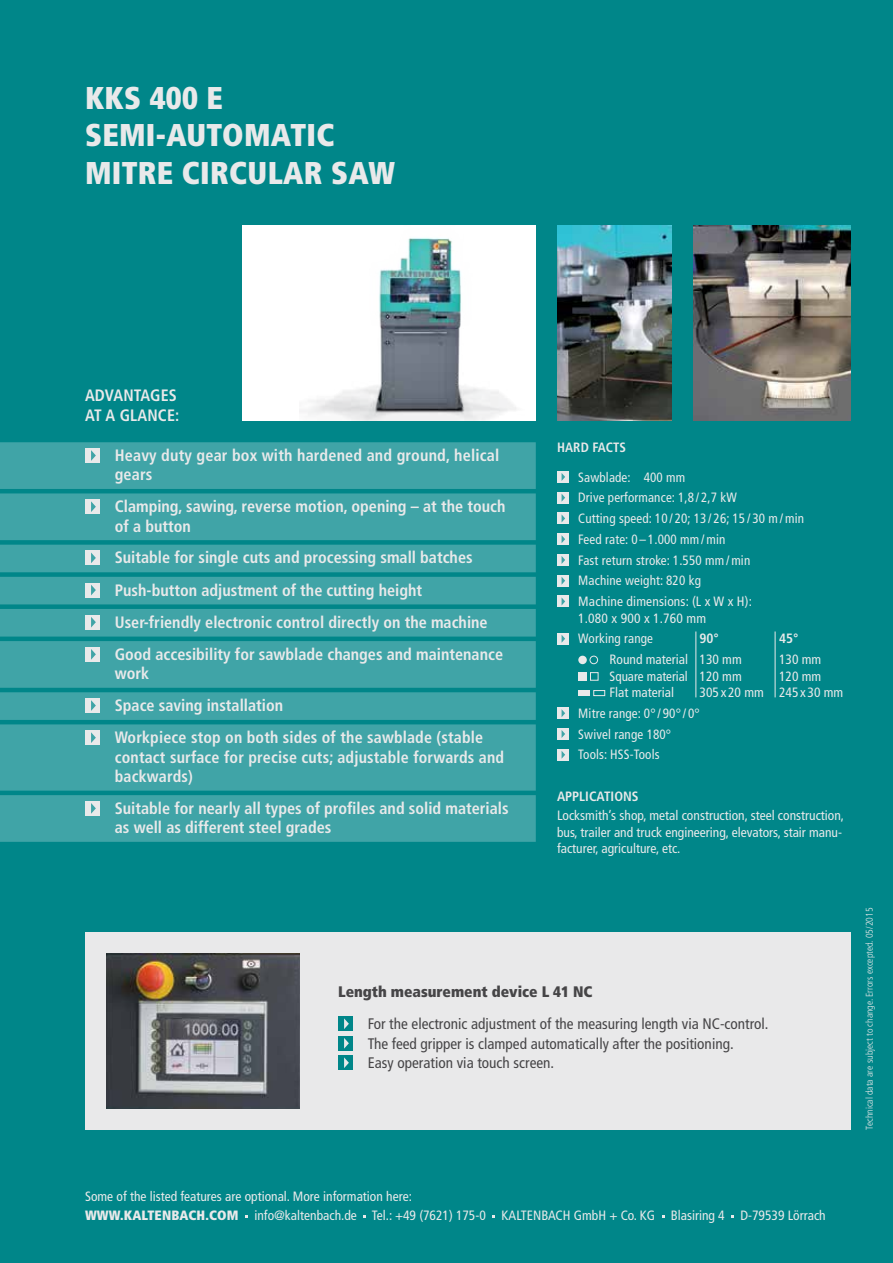
<style>
.page{position:relative;width:893px;height:1263px;background:#008689}
.page>*{position:absolute;margin:0;border:0;box-sizing:border-box;transform-origin:0 0}
.t1{font:900 condensed 31.5px/37.8px "Frutiger LT Std";letter-spacing:.01em;color:#e9e9ea}
.t2{font:700 condensed 16.5px/19.5px "Frutiger LT Std";color:#e9e9ea}
.t3{font:condensed 15.3px/32.2px "Frutiger LT Std";color:#464547}
.t4{font:condensed 13.5px/20.7px "Frutiger LT Std";color:#e9e9ea}
.t5{font:700 condensed 13.5px "Frutiger LT Std";color:#e9e9ea}
.t6{font:300 condensed 9.75px "Frutiger LT Std";color:#e9e9ea}
.s1{font-weight:700}
.s2{font-weight:900}
</style>
<div class="page">
<img style="left:557px;top:225px;width:115px;height:196px">
<img style="left:693px;top:225px;width:157px;height:196px">
<div style="left:242px;top:225px;width:294px;height:196px;background:#fff"></div>
<img style="left:300px;top:238px;width:216px;height:183px">
<div style="left:557px;top:471px;width:11px;height:11px;background:#e9e9ea"></div>
<svg style="left:562px;top:473px;width:3px;height:8px"></svg>
<div style="left:557px;top:492px;width:11px;height:11px;background:#e9e9ea"></div>
<svg style="left:562px;top:494px;width:3px;height:7px"></svg>
<svg style="left:557px;top:513px;width:11px;height:11px"></svg>
<svg style="left:562px;top:514px;width:3px;height:8px"></svg>
<div style="left:557px;top:534px;width:11px;height:11px;background:#e9e9ea"></div>
<svg style="left:562px;top:536px;width:3px;height:7px"></svg>
<div style="left:557px;top:554px;width:11px;height:11px;background:#e9e9ea"></div>
<svg style="left:562px;top:556px;width:3px;height:8px"></svg>
<div style="left:557px;top:575px;width:11px;height:11px;background:#e9e9ea"></div>
<svg style="left:562px;top:577px;width:3px;height:7px"></svg>
<svg style="left:557px;top:596px;width:11px;height:11px"></svg>
<svg style="left:562px;top:597px;width:3px;height:8px"></svg>
<div style="left:557px;top:633px;width:11px;height:11px;background:#e9e9ea"></div>
<svg style="left:562px;top:635px;width:3px;height:7px"></svg>
<div style="left:578px;top:656px;width:9px;height:8px;background:#e9e9ea;border-radius:50%"></div>
<div style="left:589px;top:656px;width:9px;height:8px;border:1px solid #e9e9ea;border-radius:50%"></div>
<div style="left:578px;top:672px;width:9px;height:9px;background:#e9e9ea"></div>
<div style="left:590px;top:672px;width:9px;height:9px;border:1px solid #e9e9ea"></div>
<div style="left:578px;top:690px;width:12px;height:6px;background:#e9e9ea"></div>
<div style="left:593px;top:690px;width:12px;height:6px;border:1px solid #e9e9ea"></div>
<div style="left:557px;top:708px;width:11px;height:11px;background:#e9e9ea"></div>
<svg style="left:562px;top:710px;width:3px;height:7px"></svg>
<div style="left:557px;top:728px;width:11px;height:11px;background:#e9e9ea"></div>
<svg style="left:562px;top:730px;width:3px;height:8px"></svg>
<div style="left:557px;top:749px;width:11px;height:11px;background:#e9e9ea"></div>
<svg style="left:562px;top:751px;width:3px;height:7px"></svg>
<svg style="left:0;top:442px;width:536px;height:400px;background:#3aa1a4"></svg>
<div style="left:85px;top:448px;width:15px;height:15px;background:#e9e9ea"></div>
<svg style="left:91px;top:450px;width:5px;height:11px"></svg>
<div style="left:85px;top:499px;width:15px;height:15px;background:#e9e9ea"></div>
<svg style="left:91px;top:501px;width:5px;height:11px"></svg>
<div style="left:85px;top:550px;width:15px;height:15px;background:#e9e9ea"></div>
<svg style="left:91px;top:552px;width:5px;height:11px"></svg>
<div style="left:85px;top:583px;width:15px;height:14px;background:#e9e9ea"></div>
<svg style="left:91px;top:585px;width:5px;height:10px"></svg>
<div style="left:85px;top:615px;width:15px;height:15px;background:#e9e9ea"></div>
<svg style="left:91px;top:617px;width:5px;height:10px"></svg>
<div style="left:85px;top:647px;width:15px;height:15px;background:#e9e9ea"></div>
<svg style="left:91px;top:649px;width:5px;height:11px"></svg>
<div style="left:85px;top:698px;width:15px;height:15px;background:#e9e9ea"></div>
<svg style="left:91px;top:700px;width:5px;height:11px"></svg>
<div style="left:85px;top:730px;width:15px;height:15px;background:#e9e9ea"></div>
<svg style="left:91px;top:732px;width:5px;height:11px"></svg>
<div style="left:85px;top:801px;width:15px;height:15px;background:#e9e9ea"></div>
<svg style="left:91px;top:803px;width:5px;height:11px"></svg>
<hr style="left:775px;top:631px;width:1px;height:66px;background:#e9e9ea">
<hr style="left:695px;top:631px;width:1px;height:66px;background:#e9e9ea">
<div style="left:85px;top:932px;width:765px;height:198px;background:#e9e9ea"></div>
<img style="left:106px;top:953px;width:194px;height:156px">
<div style="left:338px;top:1016px;width:15px;height:15px;background:#008689"></div>
<svg style="left:344px;top:1018px;width:5px;height:11px"></svg>
<div style="left:338px;top:1036px;width:15px;height:15px;background:#008689"></div>
<svg style="left:344px;top:1038px;width:5px;height:11px"></svg>
<div style="left:338px;top:1055px;width:15px;height:15px;background:#008689"></div>
<svg style="left:344px;top:1057px;width:5px;height:11px"></svg>
<p class="t1" style="left:85px;top:79px;width:136px">KKS 400 E<br>SEMI-AUTO</p>
<p class="t1" style="left:85px;top:116px;width:312px;text-indent:159px">MATIC<br>MITRE CI RCULAR SAW</p>
<p class="t2" style="left:85px;top:386px;width:96px">ADVANTAGES<br>AT A GLANCE:</p>
<p class="t2" style="left:115px;top:445px;width:386px">Heavy duty gear box with hardened and ground, helical gears</p>
<p class="t2" style="left:115px;top:497px;width:392px">Clamping, sawing, reverse motion, opening – at the touch of a button</p>
<p class="t2" style="left:115px;top:542px;width:390px;line-height:32.1px">Suitable for single cuts and processing small batches Push-button adjustment of the cutting height User-friendly electronic control directly on the machine Good accesibility for sawblade changes and maintenance</p>
<p class="t2" style="left:115px;top:658px;width:370px;line-height:32px">work<br>Space saving installation<br>Workpiece stop on both sides of the sawblade (stable</p>
<p class="t2" style="left:115px;top:747px;width:391px">contact surface for precise cuts; adjustable forwards and backwards)</p>
<p class="t2" style="left:115px;top:798px;width:395px">Suitable for nearly all types of profiles and solid materials as well as different steel grades</p>
<p class="t4" style="left:578px;top:433px;width:108px;line-height:29.2px;text-indent:-21px"><span class="s1">HARD FACTS<br></span>Sawblade: 400 mm</p>
<p class="t4" style="left:578px;top:487px;width:227px">Drive performance: 1,8 / 2,7 kW<br>Cutting speed: 10 / 20; 13 / 26; 15 / 30 m / min<br>Feed rate: 0 – 1.000 mm / min<br>Fast return stroke: 1.550 mm / min<br>Machine weight: 820 kg<br>Machine dimensions: (L x W x H):</p>
<p class="t4" style="left:578px;top:608px;width:129px">1.080 x 900 x 1.760 mm<br>Working range</p>
<p class="t5" style="left:700px;top:631px;width:21px">90°</p>
<p class="t5" style="left:779px;top:631px;width:21px">45°</p>
<p class="t4" style="left:610px;top:649px;width:134px">Round material 130 mm</p>
<p class="t4" style="left:779px;top:649px;width:44px">130 mm</p>
<p class="t4" style="left:610px;top:666px;width:134px">Square material 120 mm</p>
<p class="t4" style="left:779px;top:666px;width:44px">120 mm</p>
<p class="t4" style="left:610px;top:682px;width:66px">Flat material</p>
<p class="t4" style="left:578px;top:682px;width:267px;text-indent:121px">305 x 20 mm 245 x 30 mm<br>Mitre range: 0° / 90° / 0°<br>Swivel range 180°<br>Tools: HSS-Tools</p>
<p class="t5" style="left:557px;top:788px;width:30px">APPLICATIO</p>
<p class="t4" style="left:557px;top:786px;width:289px;line-height:19.8px;text-indent:66px"><span class="s1">NS<br></span>Locksmith’s shop, metal construction, steel construction,</p>
<p class="t4" style="left:557px;top:824px;width:287px;line-height:16.2px">bus, trailer and truck engineering, elevators, stair manu&shy;facturer, agriculture, etc.</p>
<p class="t3" style="left:368px;top:976px;width:402px;text-indent:-30px"><span class="s2">LENGTH MEASUREMENT DEVICE L 41 NC<br></span>For the electronic adjustment of the measuring length via NC-control.</p>
<p class="t3" style="left:368px;top:1034px;width:367px;line-height:19.5px">The feed gripper is clamped automatically after the positioning.<br>Easy operation via touch screen.</p>
<p class="t6" style="left:864px;top:1130px;width:224px;rotate:-90deg">Technical data are subject to change. Errors excepted. 05/2015</p>
<p class="t4" style="left:85px;top:1186px;width:328px;line-height:19.8px">Some of the listed features are optional. More information here:<br><span class="s2">WWW.KALTENBACH.COM</span></p>
<p class="t4" style="left:254px;top:1205px;width:573px">info@kaltenbach.de Tel.: +49 (7621) 175-0 KALTENBACH GmbH + Co. KG Blasiring 4 D-79539 Lörrach</p>
</div>
